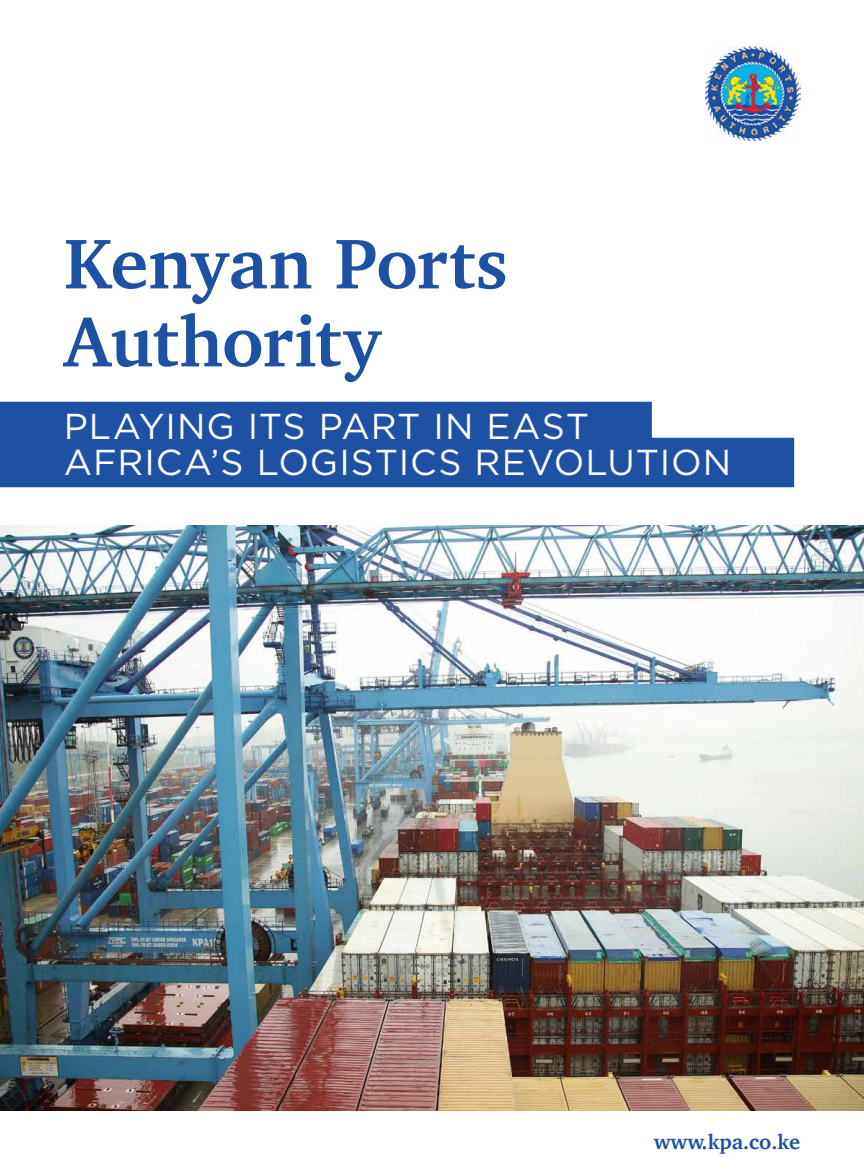
<style>
.page{position:relative;width:864px;height:1174px;background:#fff}
.page>*{position:absolute;margin:0;border:0;box-sizing:border-box;transform-origin:0 0}
.t1{font:700 72px/78px "Charter";letter-spacing:-.005em;color:#1d51a4}
.t2{font:36px/36px "Gotham";letter-spacing:.025em;color:#fff}
.t3{font:700 21px "Charter";color:#1d51a4}
</style>
<div class="page">
<img style="left:0;top:526px;width:863px;height:584px">
<div style="left:0;top:402px;width:651px;height:49px;background:#1d51a4"></div>
<div style="left:0;top:438px;width:793px;height:49px;background:#1d51a4"></div>
<img style="left:705px;top:46px;width:94px;height:95px">
<h1 class="t1" style="left:64px;top:224px;width:445px">Kenyan Ports<br>Authority</h1>
<p class="t2" style="left:64px;top:407px;width:668px">PLAYING ITS PART IN EAST<br>AFRICA’S LOGISTICS REVOLUTION</p>
<p class="t3" style="left:653px;top:1123px;width:148px">www.kpa.co.ke</p>
</div>
